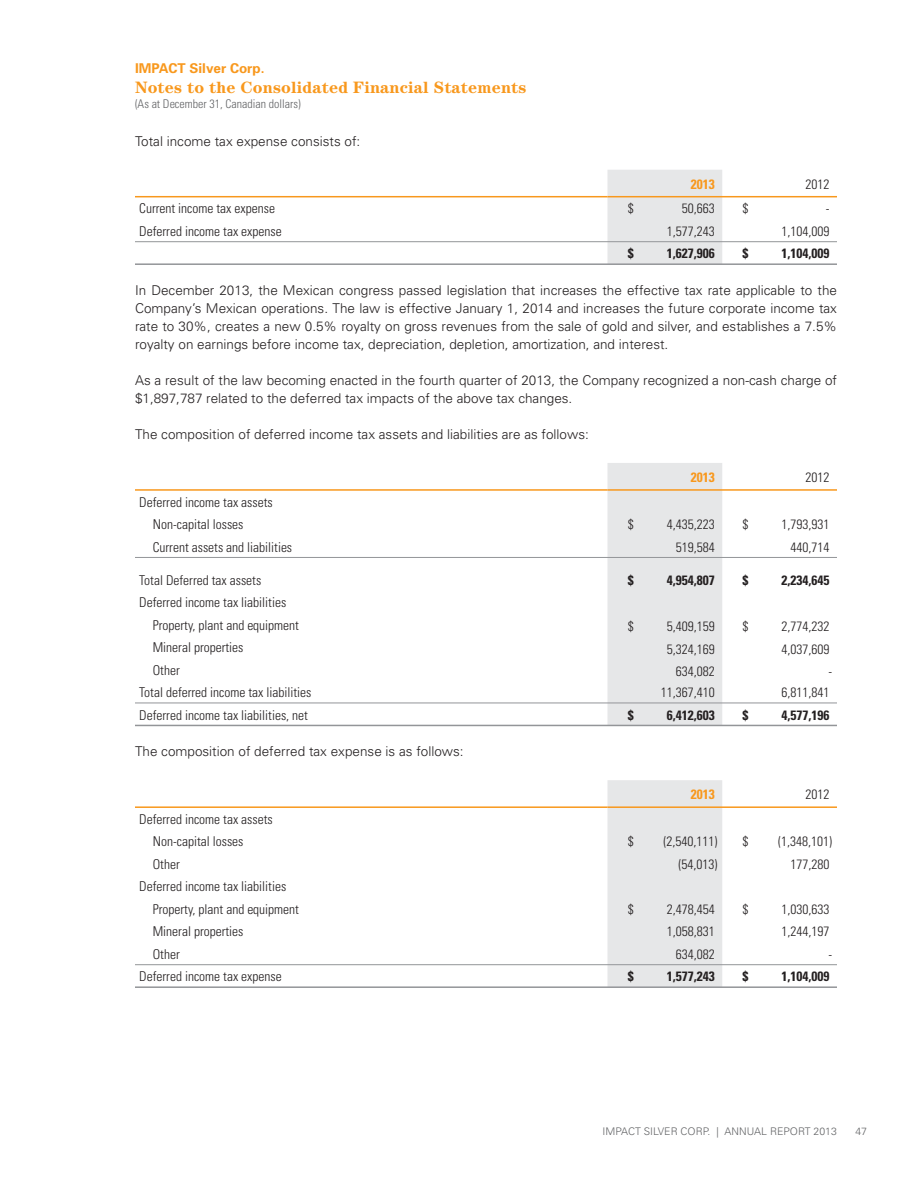
<style>
.page{position:relative;width:918px;height:1188px;background:#fff}
.page>*{position:absolute;margin:0;border:0;box-sizing:border-box;transform-origin:0 0}
.t1{font:700 16.5px "Century Std";letter-spacing:.01em;color:#f8981d}
.t2{font:300 13.5px/18px "Univers";color:#231f20;text-align:justify}
.t3{font:300 condensed 13.5px/22.5px "Univers";color:#231f20}
.t4{font:700 condensed 13.5px "Univers";color:#231f20}
.t5{font:700 13.5px "Univers";color:#f8981d}
.t6{font:700 condensed 13.5px "Univers";color:#f8981d}
.t7{font:300 condensed 12px "Univers";color:#636466}
.t8{font:300 10.5px "Univers";color:#636466}
</style>
<div class="page">
<div style="left:608px;top:170px;width:114px;height:93px;background:#e6e7e8"></div>
<hr style="left:608px;top:196px;width:229px;height:1px;background:#f8981d">
<hr style="left:135px;top:263px;width:702px;height:2px;background:#939598">
<hr style="left:135px;top:241px;width:702px;height:1px;background:#939598">
<hr style="left:135px;top:196px;width:473px;height:1px;background:#f8981d">
<div style="left:608px;top:463px;width:114px;height:262px;background:#e6e7e8"></div>
<hr style="left:608px;top:489px;width:229px;height:2px;background:#f8981d">
<hr style="left:135px;top:703px;width:702px;height:1px;background:#939598">
<hr style="left:135px;top:725px;width:702px;height:1px;background:#939598">
<hr style="left:135px;top:557px;width:702px;height:1px;background:#939598">
<hr style="left:135px;top:489px;width:473px;height:2px;background:#f8981d">
<div style="left:608px;top:780px;width:114px;height:206px;background:#e6e7e8"></div>
<hr style="left:608px;top:806px;width:229px;height:2px;background:#f8981d">
<hr style="left:135px;top:964px;width:702px;height:1px;background:#939598">
<hr style="left:135px;top:986px;width:702px;height:2px;background:#939598">
<hr style="left:135px;top:806px;width:473px;height:2px;background:#f8981d">
<p class="t5" style="left:135px;top:64px;width:131px">IMPACT Silver Corp.</p>
<p class="t1" style="left:135px;top:81px;width:393px">Notes to the Consolidated Financial Statements</p>
<p class="t7" style="left:135px;top:99px;width:167px">(As at December 31, Canadian dollars)</p>
<p class="t2" style="left:135px;top:133px;width:227px">Total income tax expense consists of:</p>
<p class="t6" style="left:691px;top:179px;width:25px">2013</p>
<p class="t3" style="left:805px;top:174px;width:25px">2012</p>
<p class="t3" style="left:139px;top:199px;width:137px">Current income tax expense</p>
<p class="t3" style="left:628px;top:199px;width:7px">$</p>
<p class="t3" style="left:682px;top:199px;width:34px">50,663</p>
<p class="t3" style="left:742px;top:199px;width:7px">$</p>
<p class="t3" style="left:826px;top:199px;width:5px">-</p>
<p class="t3" style="left:139px;top:221px;width:144px">Deferred income tax expense</p>
<p class="t3" style="left:667px;top:221px;width:49px">1,577,243</p>
<p class="t3" style="left:781px;top:221px;width:49px">1,104,009</p>
<p class="t4" style="left:628px;top:249px;width:7px">$</p>
<p class="t4" style="left:667px;top:249px;width:49px">1,627,906</p>
<p class="t4" style="left:742px;top:249px;width:7px">$</p>
<p class="t4" style="left:781px;top:249px;width:49px">1,104,009</p>
<p class="t2" style="left:135px;top:282px;width:704px">In December 2013, the Mexican congress passed legislation that increases the effective tax rate applicable to the Company’s Mexican operations. The law is effective January 1, 2014 and increases the future corporate income tax rate to 30%, creates a new 0.5% royalty on gross revenues from the sale of gold and silver, and establishes a 7.5% royalty on earnings before income tax, depreciation, depletion, amortization, and interest.</p>
<p class="t2" style="left:135px;top:372px;width:704px">As a result of the law becoming enacted in the fourth quarter of 2013, the Company recognized a non-cash charge of $1,897,787 related to the deferred tax impacts of the above tax changes.</p>
<p class="t2" style="left:135px;top:426px;width:455px">The composition of deferred income tax assets and liabilities are as follows:</p>
<p class="t6" style="left:691px;top:472px;width:25px">2013</p>
<p class="t3" style="left:805px;top:467px;width:25px">2012</p>
<p class="t3" style="left:153px;top:492px;width:121px;text-indent:-14px">Deferred income tax assets<br>Non-capital losses</p>
<p class="t3" style="left:628px;top:514px;width:7px">$</p>
<p class="t3" style="left:667px;top:514px;width:49px">4,435,223</p>
<p class="t3" style="left:742px;top:514px;width:7px">$</p>
<p class="t3" style="left:781px;top:514px;width:49px">1,793,931</p>
<p class="t3" style="left:153px;top:537px;width:141px">Current assets and liabilities</p>
<p class="t3" style="left:676px;top:537px;width:40px">519,584</p>
<p class="t3" style="left:790px;top:537px;width:40px">440,714</p>
<p class="t3" style="left:139px;top:570px;width:123px">Total Deferred tax assets</p>
<p class="t4" style="left:628px;top:575px;width:7px">$</p>
<p class="t4" style="left:667px;top:575px;width:49px">4,954,807</p>
<p class="t4" style="left:742px;top:575px;width:7px">$</p>
<p class="t4" style="left:781px;top:575px;width:49px">2,234,645</p>
<p class="t3" style="left:153px;top:592px;width:148px;text-indent:-14px">Deferred income tax liabilities<br>Property, plant and equipment</p>
<p class="t3" style="left:628px;top:616px;width:7px">$</p>
<p class="t3" style="left:667px;top:616px;width:49px">5,409,159</p>
<p class="t3" style="left:742px;top:616px;width:7px">$</p>
<p class="t3" style="left:781px;top:616px;width:49px">2,774,232</p>
<p class="t3" style="left:153px;top:637px;width:92px">Mineral properties</p>
<p class="t3" style="left:667px;top:639px;width:49px">5,324,169</p>
<p class="t3" style="left:781px;top:639px;width:49px">4,037,609</p>
<p class="t3" style="left:153px;top:660px;width:29px">Other</p>
<p class="t3" style="left:676px;top:662px;width:40px">634,082</p>
<p class="t3" style="left:828px;top:662px;width:5px">-</p>
<p class="t3" style="left:139px;top:682px;width:174px">Total deferred income tax liabilities</p>
<p class="t3" style="left:661px;top:682px;width:55px">11,367,410</p>
<p class="t3" style="left:781px;top:682px;width:49px">6,811,841</p>
<p class="t3" style="left:139px;top:705px;width:170px">Deferred income tax liabilities, net</p>
<p class="t4" style="left:628px;top:710px;width:7px">$</p>
<p class="t4" style="left:667px;top:710px;width:49px">6,412,603</p>
<p class="t4" style="left:742px;top:710px;width:7px">$</p>
<p class="t4" style="left:781px;top:710px;width:49px">4,577,196</p>
<p class="t2" style="left:135px;top:744px;width:330px">The composition of deferred tax expense is as follows:</p>
<p class="t6" style="left:691px;top:789px;width:25px">2013</p>
<p class="t3" style="left:805px;top:784px;width:25px">2012</p>
<p class="t3" style="left:153px;top:809px;width:121px;text-indent:-14px">Deferred income tax assets<br>Non-capital losses</p>
<p class="t3" style="left:628px;top:832px;width:7px">$</p>
<p class="t3" style="left:663px;top:832px;width:55px">(2,540,111)</p>
<p class="t3" style="left:742px;top:832px;width:7px">$</p>
<p class="t3" style="left:778px;top:832px;width:55px">(1,348,101)</p>
<p class="t3" style="left:153px;top:854px;width:29px">Other</p>
<p class="t3" style="left:678px;top:854px;width:40px">(54,013)</p>
<p class="t3" style="left:790px;top:854px;width:40px">177,280</p>
<p class="t3" style="left:153px;top:877px;width:148px;text-indent:-14px">Deferred income tax liabilities<br>Property, plant and equipment</p>
<p class="t3" style="left:628px;top:899px;width:7px">$</p>
<p class="t3" style="left:667px;top:899px;width:49px">2,478,454</p>
<p class="t3" style="left:742px;top:899px;width:7px">$</p>
<p class="t3" style="left:781px;top:899px;width:49px">1,030,633</p>
<p class="t3" style="left:153px;top:922px;width:92px">Mineral properties</p>
<p class="t3" style="left:667px;top:922px;width:49px">1,058,831</p>
<p class="t3" style="left:781px;top:922px;width:49px">1,244,197</p>
<p class="t3" style="left:153px;top:944px;width:29px">Other</p>
<p class="t3" style="left:676px;top:944px;width:40px">634,082</p>
<p class="t3" style="left:828px;top:944px;width:5px">-</p>
<p class="t3" style="left:139px;top:967px;width:144px">Deferred income tax expense</p>
<p class="t4" style="left:628px;top:972px;width:7px">$</p>
<p class="t4" style="left:667px;top:972px;width:49px">1,577,243</p>
<p class="t4" style="left:742px;top:972px;width:7px">$</p>
<p class="t4" style="left:781px;top:972px;width:49px">1,104,009</p>
<p class="t8" style="left:603px;top:1127px;width:236px">IMPACT SILVER CORP. | ANNUAL REPORT 2013</p>
<p class="t8" style="left:855px;top:1127px;width:13px">47</p>
</div>
